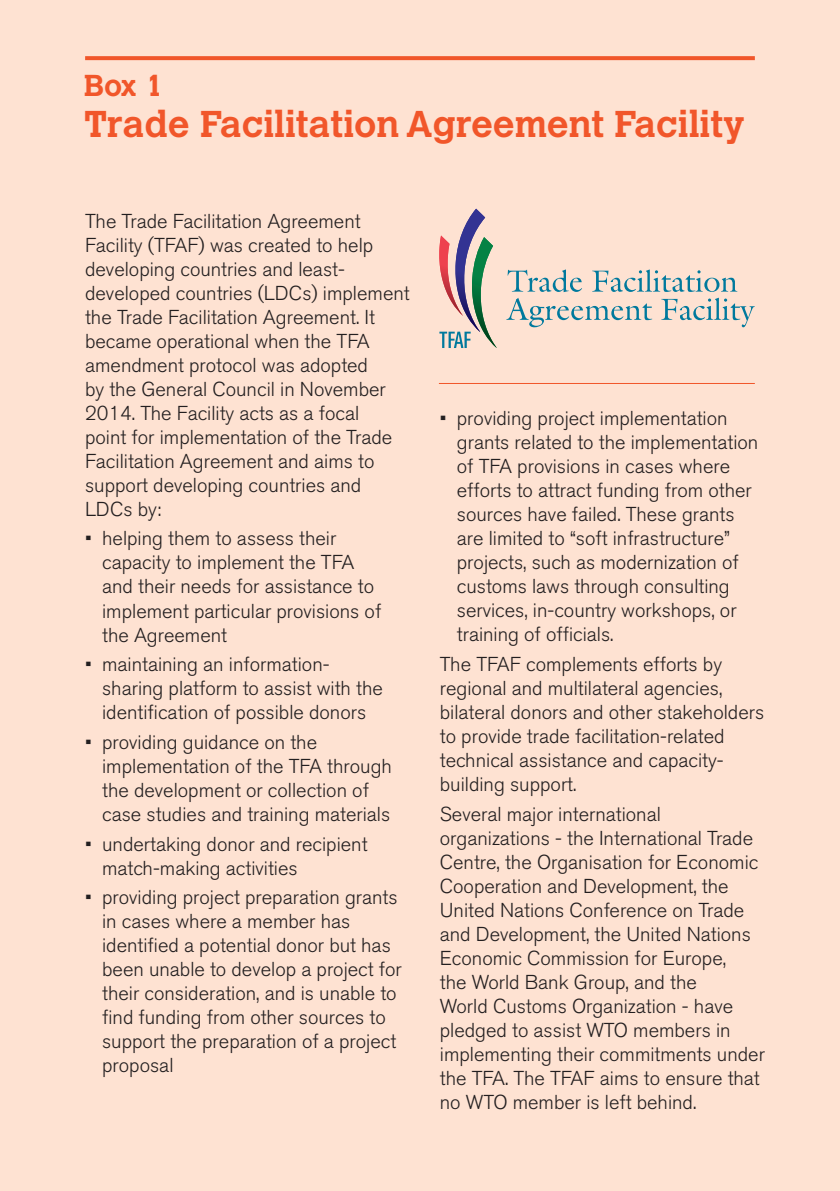
<style>
.page{position:relative;width:840px;height:1191px;background:#fff}
.page>*{position:absolute;margin:0;border:0;box-sizing:border-box;transform-origin:0 0}
.t1{font:700 37px "Calvert MT Std";color:#f1562a}
.t2{font:700 30px "Calvert MT Std";color:#f1562a}
.t3{font:300 20px/24px "Akzidenz Grotesk BE";color:#231f20}
</style>
<div class="page">
<div style="left:0;top:0;width:839px;height:1191px;background:#fee2d2"></div>
<svg style="left:85px;top:56px;width:669px;height:4px;background:#f15b30"></svg>
<hr style="left:438px;top:383px;width:316px;height:1px;background:#f1562a">
<svg style="left:507px;top:269px;width:74px;height:23px"></svg>
<svg style="left:592px;top:269px;width:145px;height:23px"></svg>
<svg style="left:506px;top:298px;width:146px;height:29px"></svg>
<svg style="left:661px;top:298px;width:93px;height:29px"></svg>
<svg style="left:439px;top:209px;width:57px;height:139px"></svg>
<p class="t2" style="left:84px;top:67px;width:81px">Box 1</p>
<p class="t1" style="left:84px;top:100px;width:661px">Trade Facilitation Agreement Facility</p>
<p class="t3" style="left:85px;top:209px;width:326px">The Trade Facilitation Agreement<br>Facility (TFAF) was created to help developing countries and least&shy;developed countries (LDCs) implement the Trade Facilitation Agreement. It became operational when the TFA amendment protocol was adopted<br>by the General Council in November<br>2014. The Facility acts as a focal<br>point for implementation of the Trade<br>Facilitation Agreement and aims to support developing countries and<br>LDCs by:</p>
<p class="t3" style="left:102px;top:527px;width:280px;text-indent:-17px">• helping them to assess their capacity to implement the TFA and their needs for assistance to implement particular provisions of the Agreement</p>
<p class="t3" style="left:102px;top:652px;width:282px;text-indent:-17px">• maintaining an information&shy;sharing platform to assist with the identification of possible donors</p>
<p class="t3" style="left:102px;top:730px;width:291px;text-indent:-17px">• providing guidance on the implementation of the TFA through the development or collection of case studies and training materials</p>
<p class="t3" style="left:102px;top:832px;width:267px;text-indent:-17px">• undertaking donor and recipient match-making activities</p>
<p class="t3" style="left:102px;top:885px;width:301px;text-indent:-17px">• providing project preparation grants in cases where a member has identified a potential donor but has been unable to develop a project for their consideration, and is unable to find funding from other sources to support the preparation of a project proposal</p>
<p class="t3" style="left:456px;top:407px;width:303px;text-indent:-17px">• providing project implementation grants related to the implementation of TFA provisions in cases where efforts to attract funding from other sources have failed. These grants are limited to “soft infrastructure” projects, such as modernization of customs laws through consulting services, in-country workshops, or training of officials.</p>
<p class="t3" style="left:439px;top:652px;width:326px">The TFAF complements efforts by regional and multilateral agencies, bilateral donors and other stakeholders to provide trade facilitation-related technical assistance and capacity&shy;building support.</p>
<p class="t3" style="left:439px;top:802px;width:326px">Several major international organizations - the International Trade Centre, the Organisation for Economic Cooperation and Development, the United Nations Conference on Trade and Development, the United Nations Economic Commission for Europe,<br>the World Bank Group, and the<br>World Customs Organization - have pledged to assist WTO members in implementing their commitments under the TFA. The TFAF aims to ensure that no WTO member is left behind.</p>
</div>
